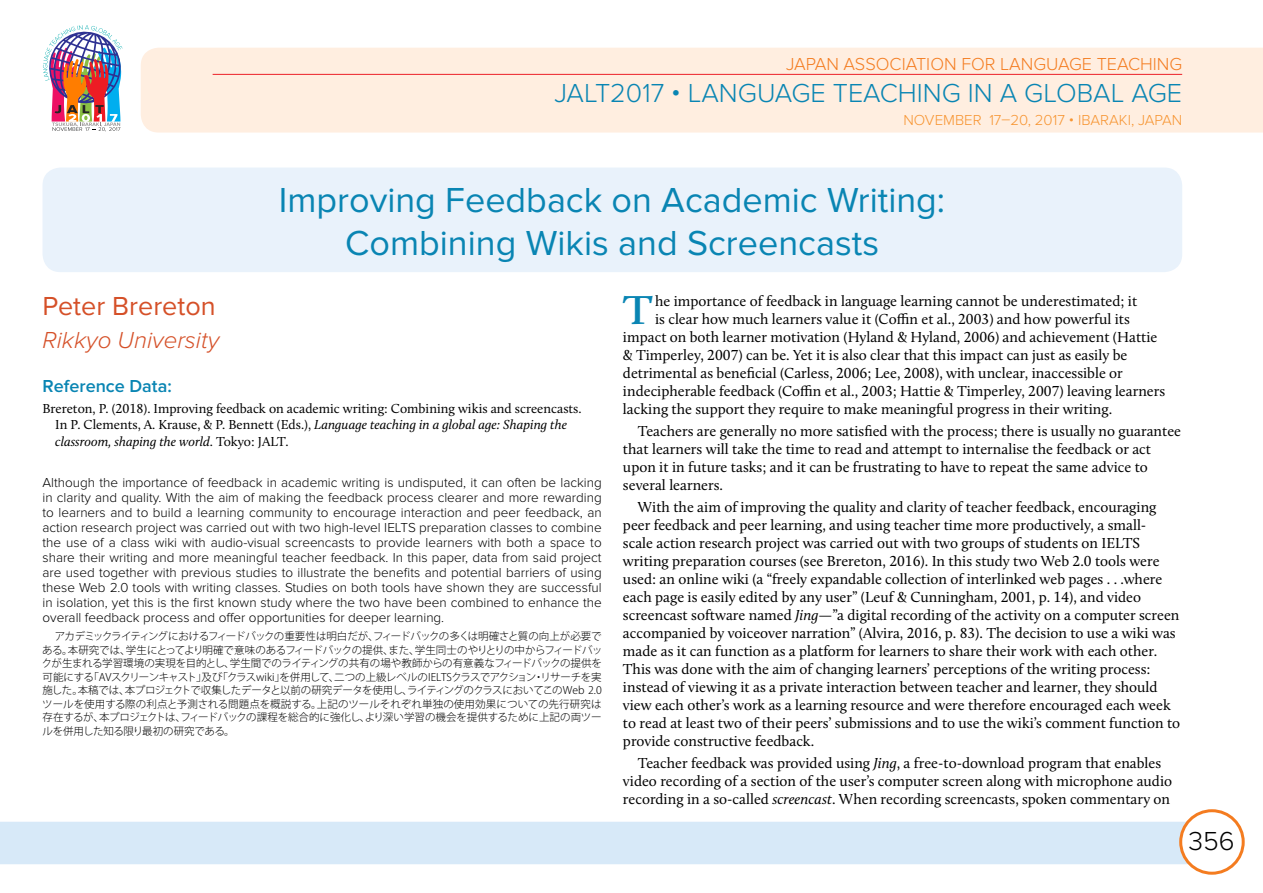
<style>
.page{position:relative;width:1263px;height:893px;background:#fff}
.page>*{position:absolute;margin:0;border:0;box-sizing:border-box;transform-origin:0 0}
.t1{font:600 41.85px "Calluna";color:#0985b3;scale:1.1 1}
.t2{font:36px/43.2px "Proxima Nova";color:#0985b3;text-align:center}
.t3{font:300 27px "Proxima Nova";color:#0985b3}
.t4{font:27px "Proxima Nova";color:#d55028}
.t5{font:300 27px "Proxima Nova";color:#000}
.t6{font:italic 300 24px "Proxima Nova";color:#d55028}
.t7{font:300 18px "Proxima Nova";color:#f47c20}
.t8{font:600 18px "Proxima Nova";color:#0985b3}
.t9{font:15px/18px "Calluna";color:#000}
.t10{font:300 15px "Proxima Nova";color:#f79430}
.t11{font:300 13.5px/15px "Proxima Nova";color:#000;text-align:justify}
.t12{font:13.5px/16.5px "Calluna";color:#000}
.t13{font:300 10.5px/13.5px "Koz Go Pr 6 N";letter-spacing:-.01em;color:#000;text-align:justify}
.s1{font-style:italic}
</style>
<div class="page">
<div style="left:141px;top:48px;width:1122px;height:85px;background:#ffeee0"></div>
<div style="left:0;top:822px;width:1190px;height:42px;background:#d7e9f8"></div>
<hr style="left:213px;top:74px;width:969px;height:1px;background:#ec2027">
<img style="left:43px;top:25px;width:80px;height:106px">
<div style="left:1181px;top:811px;width:62px;height:62px;background:#fff;border-radius:50%"></div>
<div style="left:1179px;top:809px;width:66px;height:66px;border:3px solid #f47c20;border-radius:50%"></div>
<div style="left:43px;top:168px;width:1139px;height:104px;background:#e9f2fb;border-radius:18px"></div>
<p class="t7" style="left:786px;top:54px;width:397px">JAPAN ASSOCIATION FOR LANGUAGE TEACHING</p>
<h3 class="t3" style="left:554px;top:78px;width:629px">JALT2017 • LANGUAGE TEACHING IN A GLOBAL AGE</h3>
<p class="t10" style="left:903px;top:111px;width:280px">NOVEMBER 17–20, 2017 • IBARAKI, JAPAN</p>
<h2 class="t2" style="left:279px;top:179px;width:668px">Improving Feedback on Academic Writing:<br>Combining Wikis and Screencasts</h2>
<h3 class="t4" style="left:43px;top:290px;width:175px">Peter Brereton</h3>
<h3 class="t6" style="left:43px;top:326px;width:178px">Rikkyo University</h3>
<p class="t8" style="left:43px;top:376px;width:131px">Reference Data:</p>
<p class="t12" style="left:55px;top:400px;width:528px;text-indent:-13px">Brereton, P. (2018). Improving feedback on academic writing: Combining wikis and screencasts.<br>In P. Clements, A. Krause, &amp; P. Bennett (Eds.), <span class="s1">Language teaching in a global age: Shaping the classroom, shaping the world</span>. Tokyo: JALT.</p>
<p class="t11" style="left:43px;top:475px;width:561px">Although the importance of feedback in academic writing is undisputed, it can often be lacking in clarity and quality. With the aim of making the feedback process clearer and more rewarding to learners and to build a learning community to encourage interaction and peer feedback, an action research project was carried out with two high-level IELTS preparation classes to combine the use of a class wiki with audio-visual screencasts to provide learners with both a space to share their writing and more meaningful teacher feedback. In this paper, data from said project are used together with previous studies to illustrate the benefits and potential barriers of using these Web 2.0 tools with writing classes. Studies on both tools have shown they are successful in isolation, yet this is the first known study where the two have been combined to enhance the overall feedback process and offer opportunities for deeper learning.</p>
<p class="t13" style="left:42px;top:630px;width:562px;text-indent:13px">アカデミックライティングにおけるフィードバックの重要性は明白だが、フィードバックの多くは明確さと質の向上が必要である。本研究では、学生にとってより明確で意味のあるフィードバックの提供、また、学生同士のやりとりの中からフィードバックが生まれる学習環境の実現を目的とし、学生間でのライティングの共有の場や教師からの有意義なフィードバックの提供を可能にする「AVスクリーンキャスト」及び「クラスwiki」を併用して、二つの上級レベルのIELTSクラスでアクション・リサーチを実施した。本稿では、本プロジェクトで収集したデータと以前の研究データを使用し、ライティングのクラスにおいてこのWeb 2.0ツールを使用する際の利点と予測される問題点を概説する。上記のツールそれぞれ単独の使用効果についての先行研究は存在するが、本プロジェクトは、フィードバックの課程を総合的に強化し、より深い学習の機会を提供するために上記の両ツールを併用した知る限り最初の研究である。</p>
<h1 class="t1" style="left:623px;top:284px;width:29px">T</h1>
<p class="t9" style="left:655px;top:291px;width:484px">he importance of feedback in language learning cannot be underestimated; it</p>
<p class="t9" style="left:655px;top:309px;width:476px">is clear how much learners value it (Coffin et al., 2003) and how powerful its</p>
<p class="t9" style="left:623px;top:327px;width:536px">impact on both learner motivation (Hyland &amp; Hyland, 2006) and achievement (Hattie</p>
<p class="t9" style="left:623px;top:345px;width:506px">&amp; Timperley, 2007) can be. Yet it is also clear that this impact can just as easily be</p>
<p class="t9" style="left:623px;top:363px;width:501px">detrimental as beneficial (Carless, 2006; Lee, 2008), with unclear, inaccessible or</p>
<p class="t9" style="left:623px;top:381px;width:544px">indecipherable feedback (Coffin et al., 2003; Hattie &amp; Timperley, 2007) leaving learners</p>
<p class="t9" style="left:623px;top:399px;width:491px">lacking the support they require to make meaningful progress in their writing.</p>
<p class="t9" style="left:623px;top:422px;width:560px;text-indent:15px">Teachers are generally no more satisfied with the process; there is usually no guarantee that learners will take the time to read and attempt to internalise the feedback or act upon it in future tasks; and it can be frustrating to have to repeat the same advice to several learners.</p>
<p class="t9" style="left:623px;top:498px;width:559px;text-indent:15px">With the aim of improving the quality and clarity of teacher feedback, encouraging peer feedback and peer learning, and using teacher time more productively, a small&shy;scale action research project was carried out with two groups of students on IELTS writing preparation courses (see Brereton, 2016). In this study two Web 2.0 tools were used: an online wiki (a “freely expandable collection of interlinked web pages . . .where each page is easily edited by any user” (Leuf &amp; Cunningham, 2001, p. 14), and video screencast software named <span class="s1">Jing</span>—”a digital recording of the activity on a computer screen accompanied by voiceover narration” (Alvira, 2016, p. 83). The decision to use a wiki was made as it can function as a platform for learners to share their work with each other.<br>This was done with the aim of changing learners’ perceptions of the writing process: instead of viewing it as a private interaction between teacher and learner, they should view each other’s work as a learning resource and were therefore encouraged each week to read at least two of their peers’ submissions and to use the wiki’s comment function to provide constructive feedback.</p>
<p class="t9" style="left:623px;top:754px;width:551px;text-align:center">Teacher feedback was provided using <span class="s1">Jing</span>, a free-to-download program that enables video recording of a section of the user’s computer screen along with microphone audio recording in a so-called <span class="s1">screencast</span>. When recording screencasts, spoken commentary on</p>
<h3 class="t5" style="left:1188px;top:825px;width:48px">356</h3>
</div>
